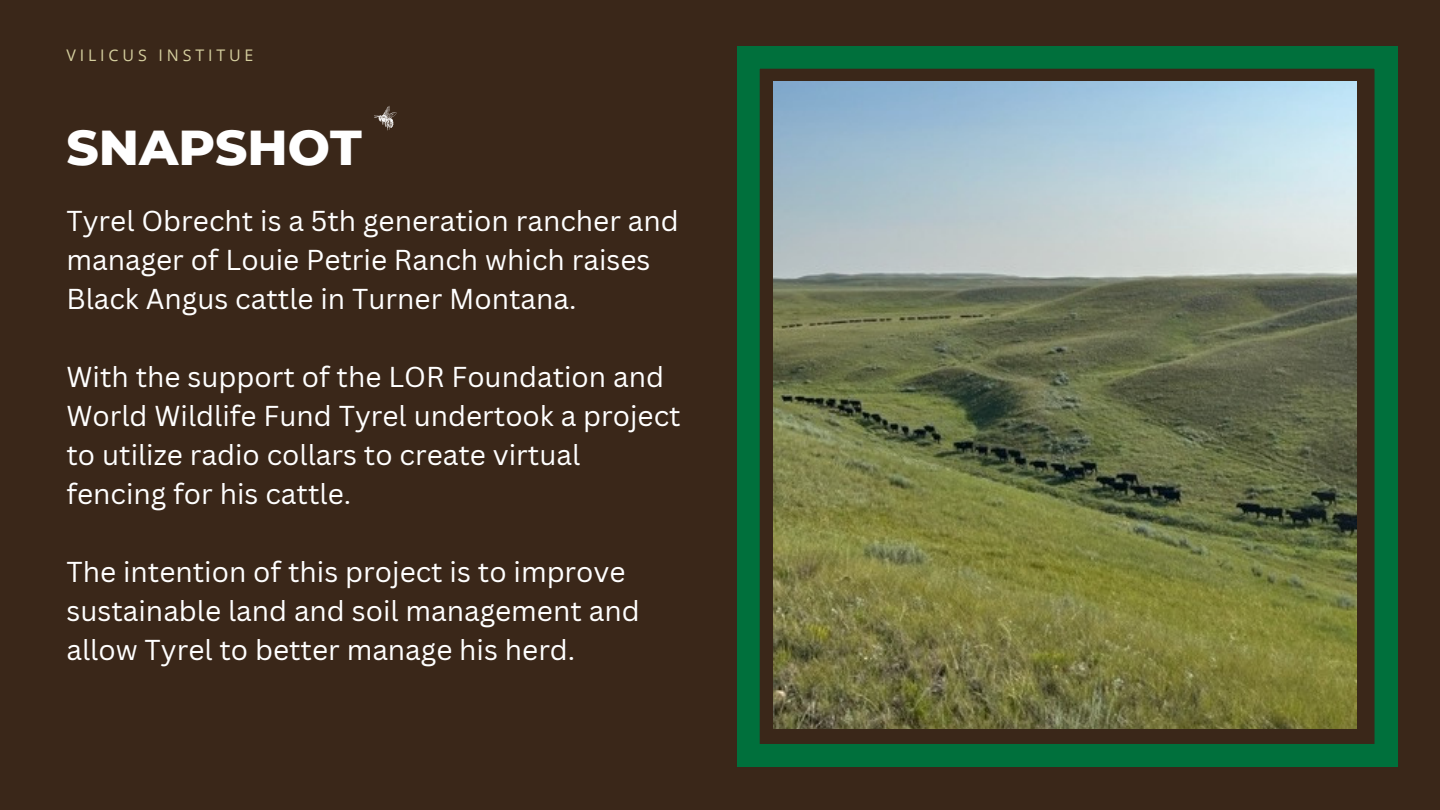
<style>
.page{position:relative;width:1440px;height:810px;background:#3a2719}
.page>*{position:absolute;margin:0;border:0;box-sizing:border-box;transform-origin:0 0}
.t1{font:800 50px "Montserrat";color:#fff}
.t2{font:28px/39px "Canva Sans";color:#fff}
.t3{font:16px "Open Sans";letter-spacing:.24em;color:#d5cf9f}
</style>
<div class="page">
<svg style="left:374px;top:106px;width:23px;height:24px"></svg>
<svg style="left:737px;top:46px;width:660px;height:720px"></svg>
<img style="left:773px;top:81px;width:583px;height:648px">
<h1 class="t3" style="left:66px;top:44px;width:189px">VILICUS INSTITUE</h1>
<p class="t1" style="left:66px;top:117px;width:297px">SNAPSHOT</p>
<h2 class="t2" style="left:66px;top:200px;width:614px">Tyrel Obrecht is a 5th generation rancher and manager of Louie Petrie Ranch which raises<br>Black Angus cattle in Turner Montana.</h2>
<h2 class="t2" style="left:66px;top:356px;width:616px">With the support of the LOR Foundation and World Wildlife Fund Tyrel undertook a project to utilize radio collars to create virtual fencing for his cattle.</h2>
<h2 class="t2" style="left:66px;top:551px;width:575px">The intention of this project is to improve sustainable land and soil management and allow Tyrel to better manage his herd.</h2>
</div>
